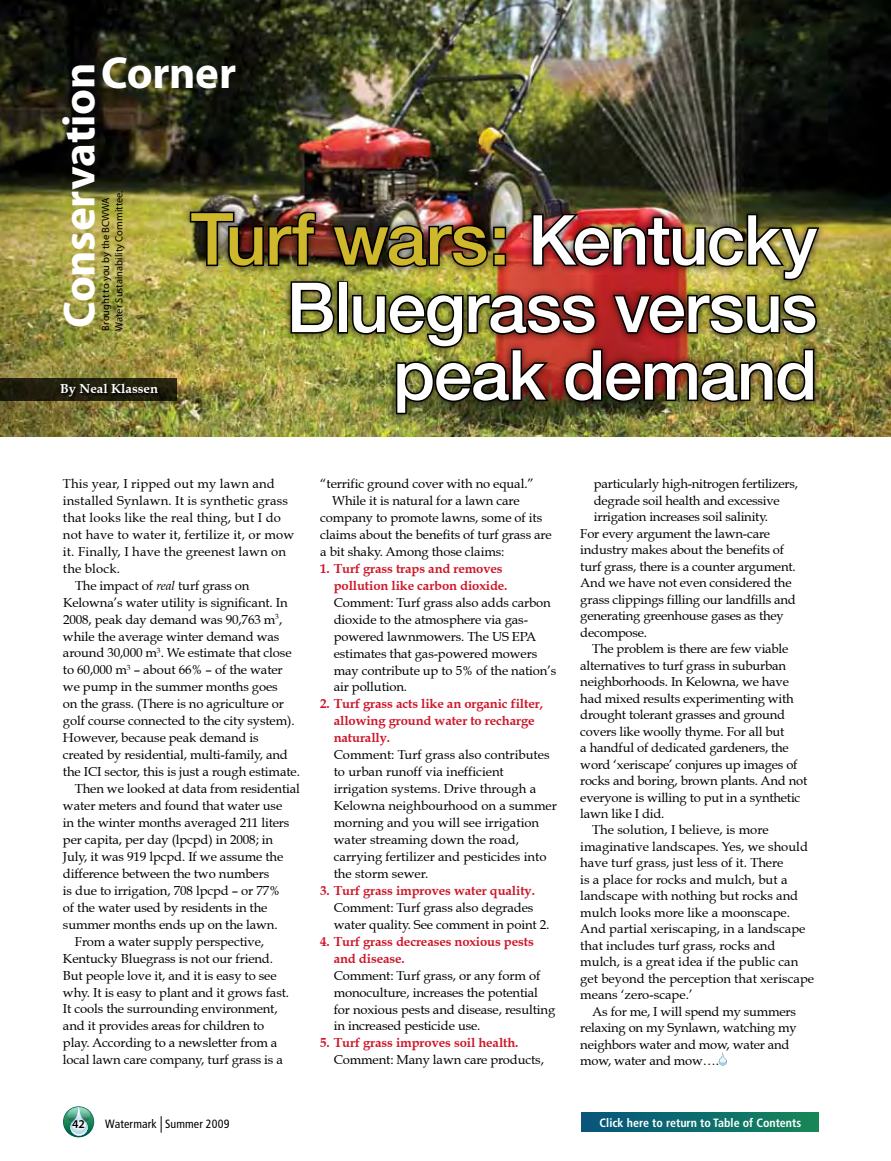
<style>
.page{position:relative;width:891px;height:1161px;background:#fff}
.page>*{position:absolute;margin:0;border:0;box-sizing:border-box;transform-origin:0 0}
.t1{font:500 72px "Helvetica Neue";color:#cfb82c}
.t2{font:500 69px "Helvetica Neue";letter-spacing:-.02em;color:#fff}
.t3{font:700 45px "Myriad";letter-spacing:-.005em;color:#fff}
.t4{font:13.05px/17px "Book Antiqua";letter-spacing:-.01em;color:#000}
.t5{font:700 13.05px/17px "Book Antiqua";letter-spacing:-.01em;color:#ce1628}
.t6{font:13.05px "Book Antiqua";letter-spacing:.01em;color:#000}
.t7{font:700 13.05px "Book Antiqua";color:#fff}
.t8{font:700 condensed 12px "Frutiger";color:#fff}
.t9{font:condensed 12px "Frutiger";letter-spacing:.01em;color:#000}
.t10{font:600 12px "Myriad Pro";color:#000}
.t11{font:10.5px/13.5px "Myriad";color:#000}
.s1{font-size:69px;color:#fff}
.s2{font-style:italic}
</style>
<div class="page">
<svg style="left:719px;top:1053px;width:8px;height:12px"></svg>
<img style="left:0;top:0;width:891px;height:436px">
<svg style="left:161px;top:1116px;width:1px;height:17px"></svg>
<svg style="left:63px;top:1106px;width:31px;height:31px"></svg>
<svg style="left:64px;top:1107px;width:30px;height:30px"></svg>
<svg style="left:70px;top:1107px;width:18px;height:29px"></svg>
<svg style="left:67px;top:1107px;width:23px;height:17px"></svg>
<div style="left:582px;top:1112px;width:237px;height:19px;background:linear-gradient(to right,#06547f,#168659)"></div>
<div style="left:181px;top:203px;width:645px;height:220px;background:#000;opacity:.75"></div>
<img style="left:188px;top:210px;width:130px;height:59px">
<img style="left:330px;top:223px;width:178px;height:46px">
<img style="left:530px;top:212px;width:291px;height:70px">
<svg style="left:289px;top:280px;width:47px;height:55px;background:#3f4018"></svg>
<div style="left:337px;top:281px;width:11px;height:53px;border:3px solid #000"></div>
<img style="left:350px;top:292px;width:468px;height:124px">
<div style="left:0;top:379px;width:176px;height:22px;background:#201d0d"></div>
<svg style="left:63px;top:384px;width:98px;height:15px"></svg>
<h3 class="t3" style="left:101px;top:49px;width:136px">Corner</h3>
<h3 class="t3" style="left:56px;top:328px;width:266px;rotate:-90deg">Conservation</h3>
<p class="t11" style="left:99px;top:331px;width:142px;rotate:-90deg">Brought to you by the BCWWA<br>Water Sustainability Committee.</p>
<h1 class="t1" style="left:191px;top:196px;width:628px">Turf wars: <span class="s1">Kentucky</span></h1>
<h2 class="t2" style="left:287px;top:266px;width:532px">Bluegrass versus</h2>
<p class="t7" style="left:60px;top:381px;width:99px">By Neal Klassen</p>
<h2 class="t2" style="left:393px;top:334px;width:426px">peak demand</h2>
<p class="t6" style="left:63px;top:475px;width:213px">This year, I ripped out my lawn and</p>
<p class="t6" style="left:63px;top:492px;width:227px">installed Synlawn. It is synthetic grass</p>
<p class="t6" style="left:63px;top:509px;width:219px">that looks like the real thing, but I do</p>
<p class="t6" style="left:63px;top:526px;width:233px">not have to water it, fertilize it, or mow</p>
<p class="t6" style="left:63px;top:543px;width:225px">it. Finally, I have the greenest lawn on</p>
<p class="t6" style="left:63px;top:560px;width:58px">the block.</p>
<p class="t4" style="left:75px;top:577px;width:176px">The impact of <span class="s2">real</span> turf grass on</p>
<p class="t4" style="left:63px;top:594px;width:226px">Kelowna’s water utility is significant. In</p>
<p class="t4" style="left:63px;top:611px;width:221px">2008, peak day demand was 90,763 m<sup>3</sup>,</p>
<p class="t4" style="left:63px;top:628px;width:218px">while the average winter demand was</p>
<p class="t4" style="left:63px;top:645px;width:230px">around 30,000 m<sup>3</sup>. We estimate that close</p>
<p class="t4" style="left:63px;top:662px;width:221px">to 60,000 m<sup>3</sup> – about 66% – of the water</p>
<p class="t4" style="left:63px;top:678px;width:216px">we pump in the summer months goes</p>
<p class="t4" style="left:63px;top:695px;width:222px">on the grass. (There is no agriculture or</p>
<p class="t4" style="left:63px;top:712px;width:233px">golf course connected to the city system).</p>
<p class="t4" style="left:63px;top:729px;width:197px">However, because peak demand is</p>
<p class="t4" style="left:63px;top:746px;width:226px">created by residential, multi-family, and</p>
<p class="t4" style="left:63px;top:763px;width:238px">the ICI sector, this is just a rough estimate.</p>
<p class="t4" style="left:75px;top:780px;width:226px">Then we looked at data from residential</p>
<p class="t4" style="left:63px;top:797px;width:221px">water meters and found that water use</p>
<p class="t4" style="left:63px;top:814px;width:228px">in the winter months averaged 211 liters</p>
<p class="t4" style="left:63px;top:831px;width:212px">per capita, per day (lpcpd) in 2008; in</p>
<p class="t4" style="left:63px;top:848px;width:222px">July, it was 919 lpcpd. If we assume the</p>
<p class="t4" style="left:63px;top:865px;width:208px">difference between the two numbers</p>
<p class="t4" style="left:63px;top:882px;width:219px">is due to irrigation, 708 lpcpd – or 77%</p>
<p class="t4" style="left:63px;top:899px;width:206px">of the water used by residents in the</p>
<p class="t4" style="left:63px;top:916px;width:216px">summer months ends up on the lawn.</p>
<p class="t4" style="left:75px;top:933px;width:191px">From a water supply perspective,</p>
<p class="t4" style="left:63px;top:950px;width:212px">Kentucky Bluegrass is not our friend.</p>
<p class="t4" style="left:63px;top:967px;width:215px">But people love it, and it is easy to see</p>
<p class="t4" style="left:63px;top:984px;width:228px">why. It is easy to plant and it grows fast.</p>
<p class="t4" style="left:63px;top:1001px;width:216px">It cools the surrounding environment,</p>
<p class="t4" style="left:63px;top:1018px;width:203px">and it provides areas for children to</p>
<p class="t4" style="left:63px;top:1034px;width:216px">play. According to a newsletter from a</p>
<p class="t4" style="left:63px;top:1051px;width:222px">local lawn care company, turf grass is a</p>
<p class="t4" style="left:320px;top:475px;width:215px">“terrific ground cover with no equal.”</p>
<p class="t4" style="left:332px;top:492px;width:189px">While it is natural for a lawn care</p>
<p class="t4" style="left:320px;top:509px;width:224px">company to promote lawns, some of its</p>
<p class="t4" style="left:320px;top:526px;width:233px">claims about the benefits of turf grass are</p>
<p class="t4" style="left:320px;top:543px;width:186px">a bit shaky. Among those claims:</p>
<p class="t5" style="left:334px;top:560px;width:175px;text-indent:-13px">1. Turf grass traps and removes pollution like carbon dioxide.</p>
<p class="t4" style="left:334px;top:594px;width:224px">Comment: Turf grass also adds carbon dioxide to the atmosphere via gas&shy;powered lawnmowers. The US EPA estimates that gas-powered mowers may contribute up to 5% of the nation’s air pollution.</p>
<p class="t5" style="left:334px;top:696px;width:211px;text-indent:-13px">2. Turf grass acts like an organic filter, allowing ground water to recharge naturally.</p>
<p class="t4" style="left:334px;top:746px;width:225px">Comment: Turf grass also contributes to urban runoff via inefficient irrigation systems. Drive through a Kelowna neighbourhood on a summer morning and you will see irrigation water streaming down the road, carrying fertilizer and pesticides into the storm sewer.</p>
<p class="t5" style="left:320px;top:882px;width:216px">3. Turf grass improves water quality.</p>
<p class="t4" style="left:334px;top:899px;width:217px">Comment: Turf grass also degrades water quality. See comment in point 2.</p>
<p class="t5" style="left:334px;top:933px;width:202px;text-indent:-13px">4. Turf grass decreases noxious pests and disease.</p>
<p class="t4" style="left:334px;top:967px;width:223px">Comment: Turf grass, or any form of monoculture, increases the potential for noxious pests and disease, resulting in increased pesticide use.</p>
<p class="t5" style="left:320px;top:1035px;width:200px">5. Turf grass improves soil health.</p>
<p class="t4" style="left:334px;top:1051px;width:212px">Comment: Many lawn care products,</p>
<p class="t4" style="left:594px;top:475px;width:206px">particularly high-nitrogen fertilizers,</p>
<p class="t4" style="left:594px;top:492px;width:188px">degrade soil health and excessive</p>
<p class="t4" style="left:594px;top:508px;width:176px">irrigation increases soil salinity.</p>
<p class="t4" style="left:580px;top:525px;width:191px">For every argument the lawn-care</p>
<p class="t4" style="left:580px;top:541px;width:205px">industry makes about the benefits of</p>
<p class="t4" style="left:580px;top:558px;width:217px">turf grass, there is a counter argument.</p>
<p class="t4" style="left:580px;top:574px;width:213px">And we have not even considered the</p>
<p class="t4" style="left:580px;top:591px;width:217px">grass clippings filling our landfills and</p>
<p class="t4" style="left:580px;top:607px;width:205px">generating greenhouse gases as they</p>
<p class="t4" style="left:580px;top:624px;width:68px">decompose.</p>
<p class="t4" style="left:592px;top:640px;width:198px">The problem is there are few viable</p>
<p class="t4" style="left:580px;top:657px;width:207px">alternatives to turf grass in suburban</p>
<p class="t4" style="left:580px;top:673px;width:210px">neighborhoods. In Kelowna, we have</p>
<p class="t4" style="left:580px;top:690px;width:215px">had mixed results experimenting with</p>
<p class="t4" style="left:580px;top:706px;width:206px">drought tolerant grasses and ground</p>
<p class="t4" style="left:580px;top:723px;width:205px">covers like woolly thyme. For all but</p>
<p class="t4" style="left:580px;top:739px;width:210px">a handful of dedicated gardeners, the</p>
<p class="t4" style="left:580px;top:756px;width:219px">word ‘xeriscape’ conjures up images of</p>
<p class="t4" style="left:580px;top:772px;width:229px">rocks and boring, brown plants. And not</p>
<p class="t4" style="left:580px;top:789px;width:222px">everyone is willing to put in a synthetic</p>
<p class="t4" style="left:580px;top:805px;width:86px">lawn like I did.</p>
<p class="t4" style="left:592px;top:822px;width:178px">The solution, I believe, is more</p>
<p class="t4" style="left:580px;top:838px;width:229px">imaginative landscapes. Yes, we should</p>
<p class="t4" style="left:580px;top:855px;width:205px">have turf grass, just less of it. There</p>
<p class="t4" style="left:580px;top:871px;width:209px">is a place for rocks and mulch, but a</p>
<p class="t4" style="left:580px;top:888px;width:219px">landscape with nothing but rocks and</p>
<p class="t4" style="left:580px;top:904px;width:211px">mulch looks more like a moonscape.</p>
<p class="t4" style="left:580px;top:921px;width:227px">And partial xeriscaping, in a landscape</p>
<p class="t4" style="left:580px;top:937px;width:197px">that includes turf grass, rocks and</p>
<p class="t4" style="left:580px;top:954px;width:220px">mulch, is a great idea if the public can</p>
<p class="t4" style="left:580px;top:970px;width:235px">get beyond the perception that xeriscape</p>
<p class="t4" style="left:580px;top:987px;width:114px">means ‘zero-scape.’</p>
<p class="t4" style="left:592px;top:1003px;width:205px">As for me, I will spend my summers</p>
<p class="t4" style="left:580px;top:1020px;width:218px">relaxing on my Synlawn, watching my</p>
<p class="t4" style="left:580px;top:1036px;width:211px">neighbors water and mow, water and</p>
<p class="t4" style="left:580px;top:1053px;width:140px">mow, water and mow….</p>
<p class="t10" style="left:72px;top:1116px;width:14px">42</p>
<p class="t9" style="left:105px;top:1117px;width:126px">Watermark Summer 2009</p>
<p class="t8" style="left:600px;top:1116px;width:203px">Click here to return to Table of Contents</p>
</div>
